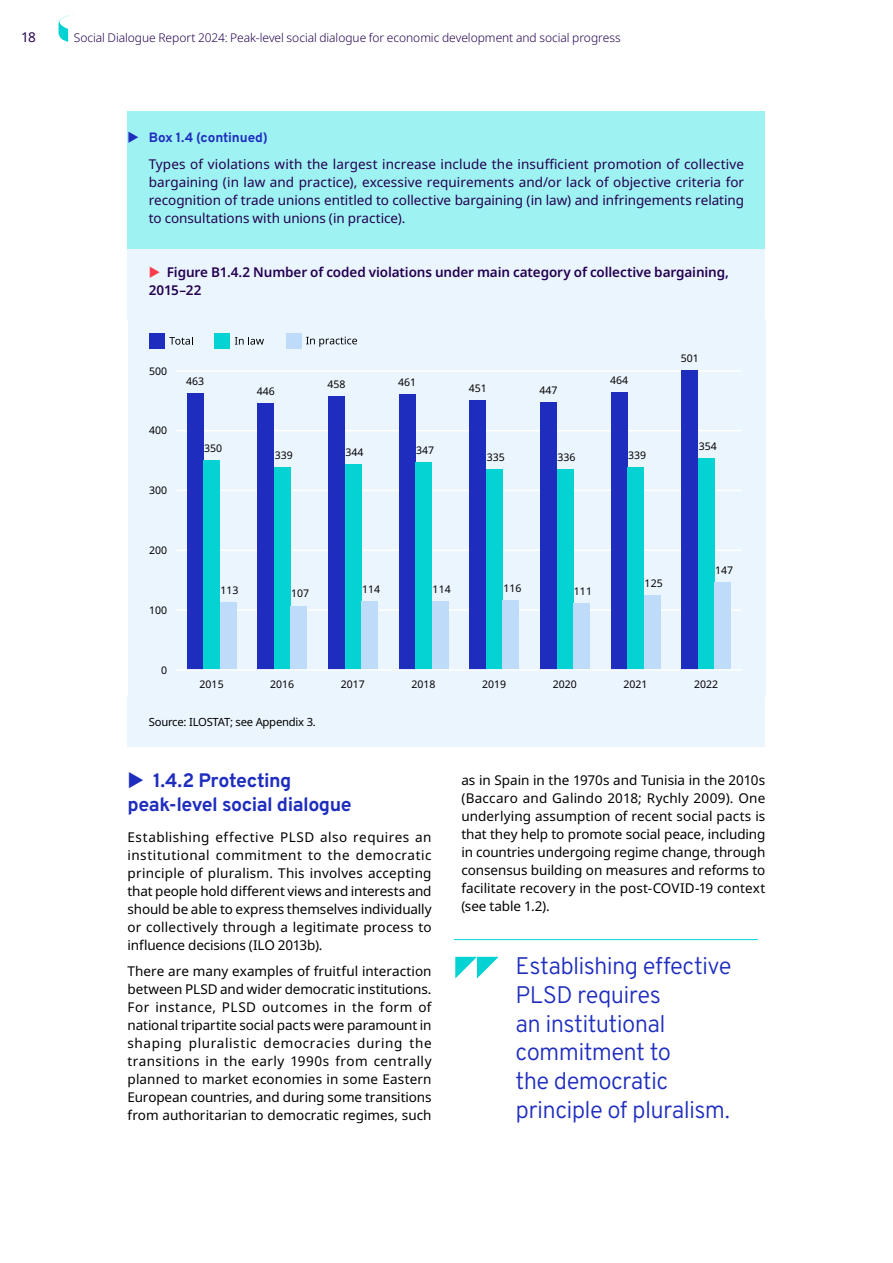
<style>
.page{position:relative;width:893px;height:1263px;background:#fff}
.page>*{position:absolute;margin:0;border:0;box-sizing:border-box;transform-origin:0 0}
.t1{font:300 24px/28.8px "Overpass";letter-spacing:-.025em;color:#1e2dbe}
.Heading_level_3_ILO_blue{font:700 19.5px/24px "Overpass";letter-spacing:-.025em;color:#1e2dbe}
.Body_text_black{font:13.5px/18px "Noto Sans";color:#000;text-align:justify}
.Box_text_reg{font:13.5px/18px "Noto Sans";letter-spacing:-.005em;color:#230050;text-align:justify}
.t2{font:600 13.5px/18px "Noto Sans";letter-spacing:-.01em;color:#230050}
.Box_Title{font:700 13.5px "Overpass";letter-spacing:-.01em;color:#1e2dbe}
.t3{font:300 12px "Noto Sans";letter-spacing:-.005em;color:#230050}
.t4{font:11.25px "Noto Sans";letter-spacing:-.02em;color:#000}
.t5{font:10.5px "Noto Sans";color:#000}
</style>
<div class="page">
<div style="left:128px;top:112px;width:637px;height:136px;background:#9ef2f2"></div>
<div style="left:128px;top:192px;width:637px;height:82px;background:#9ef2f2"></div>
<div style="left:128px;top:319px;width:638px;height:377px;background:#ebf5fd"></div>
<hr style="left:176px;top:609px;width:566px;height:2px;background:#fff">
<hr style="left:176px;top:549px;width:566px;height:2px;background:#fff">
<hr style="left:176px;top:490px;width:566px;height:1px;background:#fff">
<hr style="left:176px;top:430px;width:566px;height:1px;background:#fff">
<hr style="left:176px;top:370px;width:566px;height:2px;background:#fff">
<div style="left:187px;top:393px;width:16px;height:277px;background:#1e2dbe"></div>
<div style="left:203px;top:461px;width:17px;height:209px;background:#05d2d2"></div>
<div style="left:220px;top:602px;width:16px;height:68px;background:#bedcfa"></div>
<div style="left:258px;top:403px;width:16px;height:267px;background:#1e2dbe"></div>
<div style="left:274px;top:467px;width:17px;height:203px;background:#05d2d2"></div>
<div style="left:291px;top:606px;width:16px;height:64px;background:#bedcfa"></div>
<div style="left:328px;top:396px;width:17px;height:274px;background:#1e2dbe"></div>
<div style="left:345px;top:464px;width:16px;height:206px;background:#05d2d2"></div>
<div style="left:361px;top:602px;width:17px;height:68px;background:#bedcfa"></div>
<div style="left:399px;top:394px;width:16px;height:276px;background:#1e2dbe"></div>
<div style="left:415px;top:462px;width:17px;height:208px;background:#05d2d2"></div>
<div style="left:432px;top:602px;width:16px;height:68px;background:#bedcfa"></div>
<div style="left:470px;top:400px;width:16px;height:270px;background:#1e2dbe"></div>
<div style="left:486px;top:470px;width:17px;height:200px;background:#05d2d2"></div>
<div style="left:503px;top:600px;width:16px;height:70px;background:#bedcfa"></div>
<div style="left:540px;top:403px;width:17px;height:267px;background:#1e2dbe"></div>
<div style="left:557px;top:469px;width:16px;height:201px;background:#05d2d2"></div>
<div style="left:573px;top:603px;width:17px;height:67px;background:#bedcfa"></div>
<div style="left:611px;top:392px;width:16px;height:278px;background:#1e2dbe"></div>
<div style="left:627px;top:467px;width:17px;height:203px;background:#05d2d2"></div>
<div style="left:644px;top:595px;width:16px;height:75px;background:#bedcfa"></div>
<div style="left:682px;top:370px;width:16px;height:300px;background:#1e2dbe"></div>
<div style="left:698px;top:458px;width:17px;height:212px;background:#05d2d2"></div>
<div style="left:715px;top:582px;width:16px;height:88px;background:#bedcfa"></div>
<hr style="left:176px;top:669px;width:566px;height:2px;background:#fff">
<svg style="left:169px;top:337px;width:24px;height:8px"></svg>
<svg style="left:235px;top:337px;width:29px;height:8px"></svg>
<svg style="left:306px;top:337px;width:51px;height:10px"></svg>
<div style="left:149px;top:333px;width:16px;height:15px;background:#1e2dbe"></div>
<div style="left:215px;top:333px;width:15px;height:15px;background:#05d2d2"></div>
<div style="left:286px;top:333px;width:15px;height:15px;background:#bedcfa"></div>
<div style="left:128px;top:249px;width:637px;height:70px;background:#ebf5fd"></div>
<div style="left:128px;top:696px;width:637px;height:51px;background:#ebf5fd"></div>
<hr style="left:454px;top:939px;width:304px;height:1px;background:#05d2d2">
<svg style="left:455px;top:957px;width:44px;height:21px"></svg>
<svg style="left:58px;top:14px;width:16px;height:28px"></svg>
<p class="Box_text_reg" style="left:21px;top:28px;width:16px">18</p>
<p class="t3" style="left:74px;top:29px;width:548px">Social Dialogue Report 2024: Peak-level social dialogue for economic development and social progress</p>
<p class="Box_Title" style="left:149px;top:127px;width:120px">Box 1.4 (continued)</p>
<p class="Box_text_reg" style="left:149px;top:155px;width:597px">Types of violations with the largest increase include the insufficient promotion of collective bargaining (in law and practice), excessive requirements and/or lack of objective criteria for recognition of trade unions entitled to collective bargaining (in law) and infringements relating to consultations with unions (in practice).</p>
<p class="t2" style="left:149px;top:264px;width:582px;text-indent:18px">Figure B1.4.2 Number of coded violations under main category of collective bargaining,<br>2015–22</p>
<p class="t5" style="left:149px;top:363px;width:20px">500</p>
<p class="t5" style="left:149px;top:423px;width:20px">400</p>
<p class="t5" style="left:149px;top:483px;width:20px">300</p>
<p class="t5" style="left:186px;top:373px;width:20px">463</p>
<p class="t5" style="left:204px;top:441px;width:20px">350</p>
<p class="t5" style="left:257px;top:384px;width:20px">446</p>
<p class="t5" style="left:275px;top:447px;width:20px">339</p>
<p class="t5" style="left:327px;top:376px;width:20px">458</p>
<p class="t5" style="left:345px;top:444px;width:20px">344</p>
<p class="t5" style="left:398px;top:375px;width:20px">461</p>
<p class="t5" style="left:416px;top:443px;width:20px">347</p>
<p class="t5" style="left:469px;top:381px;width:20px">451</p>
<p class="t5" style="left:487px;top:450px;width:20px">335</p>
<p class="t5" style="left:539px;top:383px;width:20px">447</p>
<p class="t5" style="left:557px;top:449px;width:20px">336</p>
<p class="t5" style="left:610px;top:373px;width:20px">464</p>
<p class="t5" style="left:628px;top:447px;width:20px">339</p>
<p class="t5" style="left:681px;top:351px;width:20px">501</p>
<p class="t5" style="left:699px;top:439px;width:20px">354</p>
<p class="t5" style="left:149px;top:543px;width:20px">200</p>
<p class="t5" style="left:149px;top:602px;width:20px">100</p>
<p class="t5" style="left:221px;top:583px;width:20px">113</p>
<p class="t5" style="left:291px;top:586px;width:20px">107</p>
<p class="t5" style="left:362px;top:582px;width:20px">114</p>
<p class="t5" style="left:433px;top:582px;width:20px">114</p>
<p class="t5" style="left:503px;top:581px;width:20px">116</p>
<p class="t5" style="left:574px;top:584px;width:20px">111</p>
<p class="t5" style="left:645px;top:575px;width:20px">125</p>
<p class="t5" style="left:715px;top:562px;width:20px">147</p>
<p class="t5" style="left:161px;top:662px;width:8px">0</p>
<p class="t5" style="left:200px;top:676px;width:26px">2015</p>
<p class="t5" style="left:270px;top:676px;width:26px">2016</p>
<p class="t5" style="left:341px;top:676px;width:26px">2017</p>
<p class="t5" style="left:412px;top:676px;width:26px">2018</p>
<p class="t5" style="left:482px;top:676px;width:26px">2019</p>
<p class="t5" style="left:553px;top:676px;width:26px">2020</p>
<p class="t5" style="left:624px;top:676px;width:26px">2021</p>
<p class="t5" style="left:694px;top:676px;width:26px">2022</p>
<p class="t4" style="left:149px;top:714px;width:169px">Source: ILOSTAT; see Appendix 3.</p>
<h2 class="Heading_level_3_ILO_blue" style="left:128px;top:767px;width:226px;text-indent:26px">1.4.2 Protecting peak-level social dialogue</h2>
<p class="Body_text_black" style="left:128px;top:828px;width:306px">Establishing effective PLSD also requires an institutional commitment to the democratic principle of pluralism. This involves accepting that people hold different views and interests and should be able to express themselves individually or collectively through a legitimate process to influence decisions (ILO 2013b).</p>
<p class="Body_text_black" style="left:128px;top:963px;width:306px">There are many examples of fruitful interaction between PLSD and wider democratic institutions.<br>For instance, PLSD outcomes in the form of national tripartite social pacts were paramount in shaping pluralistic democracies during the transitions in the early 1990s from centrally planned to market economies in some Eastern European countries, and during some transitions from authoritarian to democratic regimes, such</p>
<p class="Body_text_black" style="left:461px;top:771px;width:306px">as in Spain in the 1970s and Tunisia in the 2010s (Baccaro and Galindo 2018; Rychly 2009). One underlying assumption of recent social pacts is that they help to promote social peace, including in countries undergoing regime change, through consensus building on measures and reforms to facilitate recovery in the post-COVID-19 context (see table 1.2).</p>
<h1 class="t1" style="left:516px;top:950px;width:217px">Establishing effective<br>PLSD requires<br>an institutional commitment to<br>the democratic principle of pluralism.</h1>
</div>
